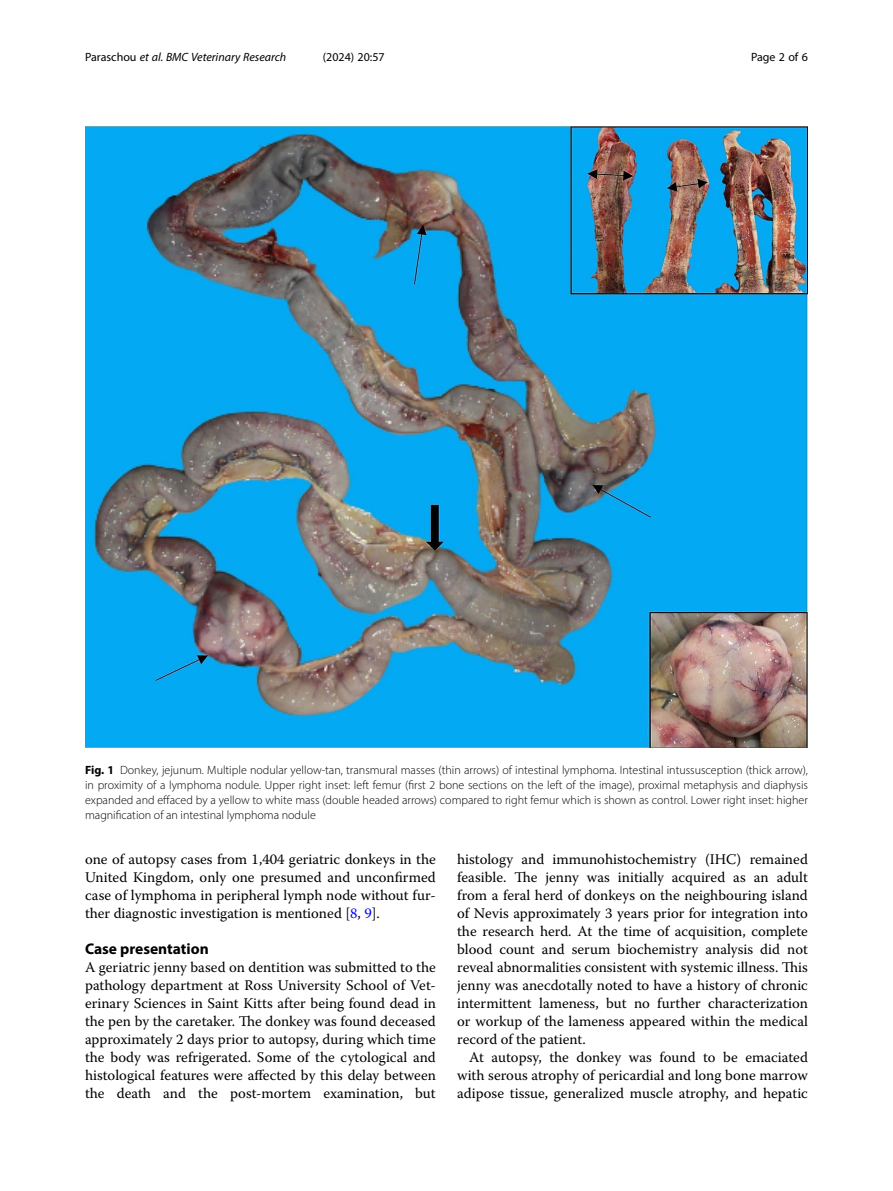
<style>
.page{position:relative;width:893px;height:1191px;background:#fff}
.page>*{position:absolute;margin:0;border:0;box-sizing:border-box;transform-origin:0 0}
.Head_1{font:700 15.45px "Myriad Pro";color:#000}
.Body_Text{font:14.7px/18px "Warnock Pro";color:#000;text-align:justify}
.Body_Text_Indent{font:14.7px/18px "Warnock Pro";color:#000;text-align:justify}
.Figure_Caption{font:300 12px/15px "Myriad Pro";color:#000;text-align:justify}
.t1{font:italic 12px "Myriad Pro";color:#000}
.t2{font:12px "Myriad Pro";color:#000}
.s1{font-style:normal}
.s2{font-weight:700}
.s3{color:#00f}
</style>
<div class="page">
<img style="left:85px;top:126px;width:723px;height:621px">
<p class="t1" style="left:85px;top:50px;width:203px"><span class="s1">Paraschou</span> et al. BMC Veterinary Research</p>
<p class="t2" style="left:323px;top:50px;width:63px">(2024) 20:57</p>
<p class="t2" style="left:751px;top:50px;width:58px">Page 2 of 6</p>
<p class="Figure_Caption" style="left:85px;top:762px;width:724px"><span class="s2">Fig. 1</span> Donkey, jejunum. Multiple nodular yellow-tan, transmural masses (thin arrows) of intestinal lymphoma. Intestinal intussusception (thick arrow), in proximity of a lymphoma nodule. Upper right inset: left femur (first 2 bone sections on the left of the image), proximal metaphysis and diaphysis expanded and effaced by a yellow to white mass (double headed arrows) compared to right femur which is shown as control. Lower right inset: higher magnification of an intestinal lymphoma nodule</p>
<p class="Body_Text_Indent" style="left:85px;top:850px;width:352px">one of autopsy cases from 1,404 geriatric donkeys in the United Kingdom, only one presumed and unconfirmed case of lymphoma in peripheral lymph node without fur&shy;ther diagnostic investigation is mentioned [<span class="s3">8</span>, <span class="s3">9</span>].</p>
<p class="Head_1" style="left:85px;top:939px;width:125px">Case presentation</p>
<p class="Body_Text" style="left:85px;top:958px;width:352px">A geriatric jenny based on dentition was submitted to the pathology department at Ross University School of Vet&shy;erinary Sciences in Saint Kitts after being found dead in the pen by the caretaker. The donkey was found deceased approximately 2 days prior to autopsy, during which time the body was refrigerated. Some of the cytological and histological features were affected by this delay between the death and the post-mortem examination, but</p>
<p class="Body_Text" style="left:457px;top:850px;width:352px">histology and immunohistochemistry (IHC) remained feasible. The jenny was initially acquired as an adult from a feral herd of donkeys on the neighbouring island of Nevis approximately 3 years prior for integration into the research herd. At the time of acquisition, complete blood count and serum biochemistry analysis did not reveal abnormalities consistent with systemic illness. This jenny was anecdotally noted to have a history of chronic intermittent lameness, but no further characterization or workup of the lameness appeared within the medical record of the patient.</p>
<p class="Body_Text_Indent" style="left:457px;top:1048px;width:352px;text-indent:12px">At autopsy, the donkey was found to be emaciated with serous atrophy of pericardial and long bone marrow adipose tissue, generalized muscle atrophy, and hepatic</p>
</div>
